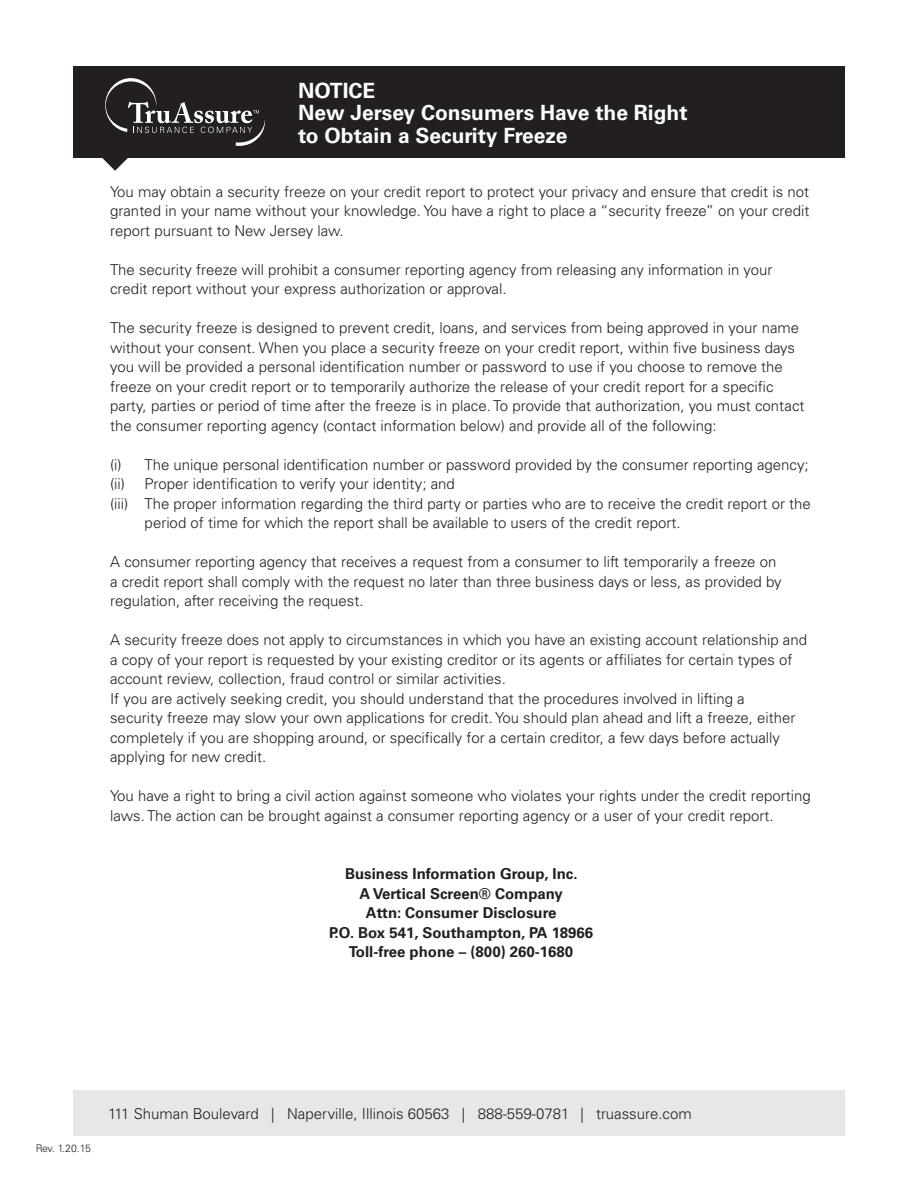
<style>
.page{position:relative;width:918px;height:1188px;background:#fff}
.page>*{position:absolute;margin:0;border:0;box-sizing:border-box;transform-origin:0 0}
.t1{font:700 21px/22.5px "Univers";color:#fff}
.t2{font:300 15px/19.5px "Univers";color:#231f20}
.t3{font:700 15px "Univers";color:#231f20}
.t4{font:300 10.5px "Univers";letter-spacing:-.02em;color:#231f20}
</style>
<div class="page">
<div style="left:73px;top:1090px;width:772px;height:45px;background:#e6e7e9"></div>
<div style="left:73px;top:66px;width:772px;height:92px;background:#231f20"></div>
<svg style="left:102px;top:78px;width:163px;height:93px"></svg>
<p class="t1" style="left:298px;top:79px;width:79px">NOTICE</p>
<p class="t1" style="left:298px;top:102px;width:391px">New Jersey Consumers Have the Right to Obtain a Security Freeze</p>
<p class="t2" style="left:110px;top:182px;width:701px;text-align:justify">You may obtain a security freeze on your credit report to protect your privacy and ensure that credit is not granted in your name without your knowledge. You have a right to place a “security freeze” on your credit report pursuant to New Jersey law.</p>
<p class="t2" style="left:110px;top:260px;width:664px">The security freeze will prohibit a consumer reporting agency from releasing any information in your credit report without your express authorization or approval.</p>
<p class="t2" style="left:110px;top:318px;width:696px">The security freeze is designed to prevent credit, loans, and services from being approved in your name without your consent. When you place a security freeze on your credit report, within five business days you will be provided a personal identification number or password to use if you choose to remove the freeze on your credit report or to temporarily authorize the release of your credit report for a specific party, parties or period of time after the freeze is in place. To provide that authorization, you must contact the consumer reporting agency (contact information below) and provide all of the following:</p>
<p class="t2" style="left:110px;top:455px;width:700px">(i) The unique personal identification number or password provided by the consumer reporting agency;</p>
<p class="t2" style="left:110px;top:474px;width:346px">(ii) Proper identification to verify your identity; and</p>
<p class="t2" style="left:145px;top:494px;width:668px;text-indent:-34px">(iii) The proper information regarding the third party or parties who are to receive the credit report or the period of time for which the report shall be available to users of the credit report.</p>
<p class="t2" style="left:110px;top:552px;width:673px">A consumer reporting agency that receives a request from a consumer to lift temporarily a freeze on a credit report shall comply with the request no later than three business days or less, as provided by regulation, after receiving the request.</p>
<p class="t2" style="left:110px;top:630px;width:698px">A security freeze does not apply to circumstances in which you have an existing account relationship and a copy of your report is requested by your existing creditor or its agents or affiliates for certain types of account review, collection, fraud control or similar activities.</p>
<p class="t2" style="left:110px;top:689px;width:687px">If you are actively seeking credit, you should understand that the procedures involved in lifting a security freeze may slow your own applications for credit. You should plan ahead and lift a freeze, either completely if you are shopping around, or specifically for a certain creditor, a few days before actually applying for new credit.</p>
<p class="t2" style="left:110px;top:786px;width:702px">You have a right to bring a civil action against someone who violates your rights under the credit reporting laws. The action can be brought against a consumer reporting agency or a user of your credit report.</p>
<p class="t3" style="left:345px;top:865px;width:234px">Business Information Group, Inc.</p>
<p class="t3" style="left:360px;top:885px;width:205px">A Vertical Screen® Company</p>
<p class="t3" style="left:366px;top:904px;width:192px">Attn: Consumer Disclosure</p>
<p class="t3" style="left:329px;top:924px;width:266px">P.O. Box 541, Southampton, PA 18966</p>
<p class="t3" style="left:349px;top:943px;width:226px">Toll-free phone – (800) 260-1680</p>
<p class="t4" style="left:35px;top:1142px;width:57px">Rev. 1.20.15</p>
<p class="t2" style="left:108px;top:1104px;width:585px">111 Shuman Boulevard | Naperville, Illinois 60563 | 888-559-0781 | truassure.com</p>
</div>
